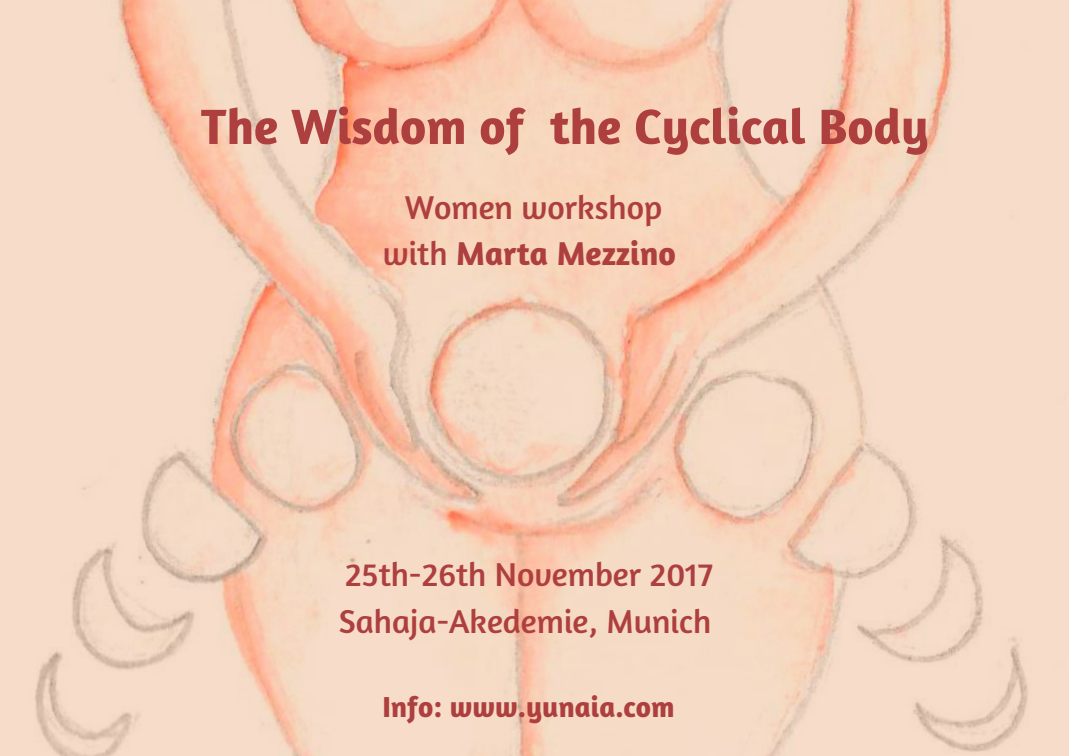
<style>
.page{position:relative;width:1069px;height:756px;background:#fff}
.page>*{position:absolute;margin:0;border:0;box-sizing:border-box;transform-origin:0 0}
.t1{font:700 50.4px "Amaranth";color:#ae3f3f}
.t2{font:33.6px/46.9px "Amaranth";color:#ae3f3f}
.t3{font:700 29.4px "Amaranth";color:#ae3f3f}
.s1{font-weight:700}
</style>
<div class="page">
<img style="left:0;top:0;width:1069px;height:756px">
<h1 class="t1" style="left:201px;top:95px;width:729px">The Wisdom of the Cyclical Body</h1>
<p class="t2" style="left:383px;top:183px;width:295px;text-align:center">Women workshop with <span class="s1">Marta Mezzino</span></p>
<p class="t2" style="left:339px;top:550px;width:376px">25th-26th November 2017<br>Sahaja-Akedemie, Munich</p>
<p class="t3" style="left:382px;top:688px;width:294px">Info: www.yunaia.com</p>
</div>
